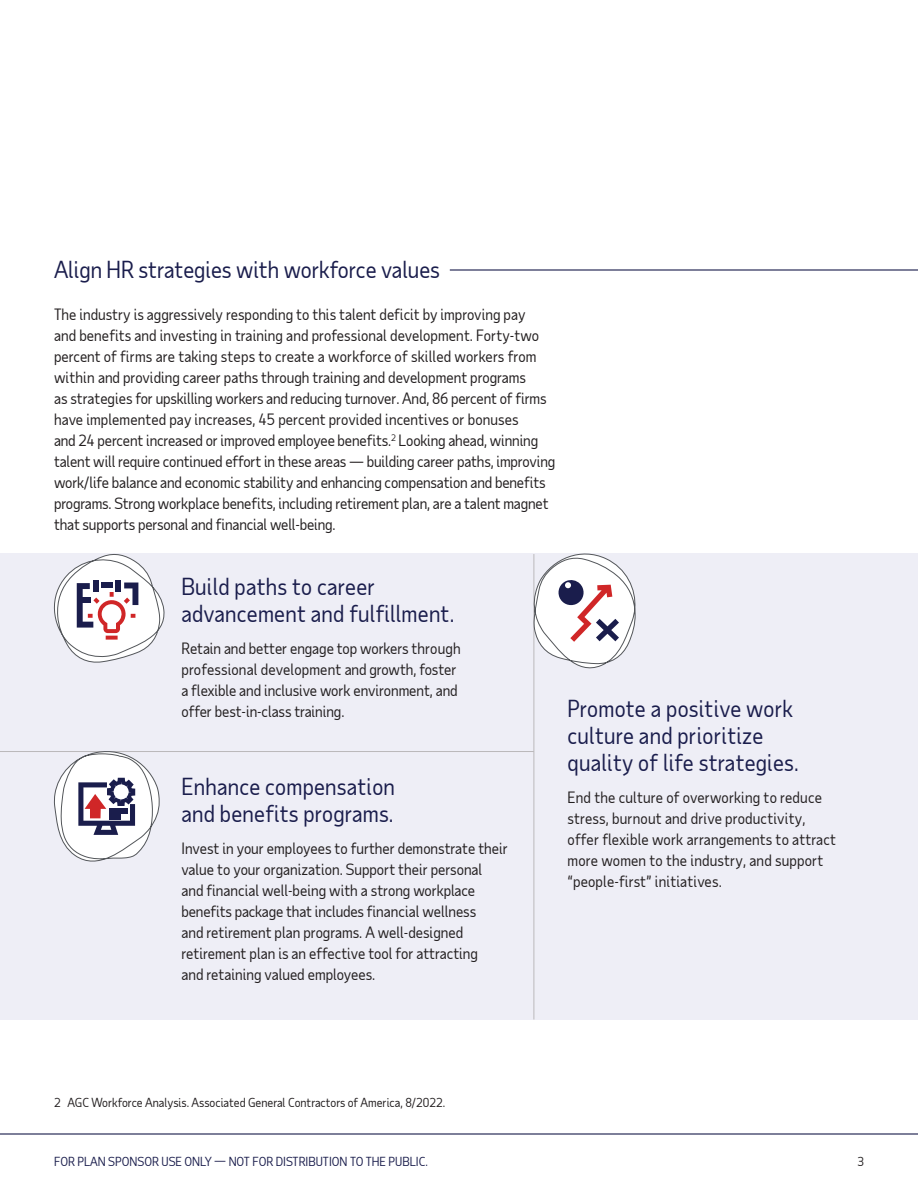
<style>
.page{position:relative;width:918px;height:1188px;background:#fff}
.page>*{position:absolute;margin:0;border:0;box-sizing:border-box;transform-origin:0 0}
._2019_-_Headlines{font:22.5px/27px "Taub Sans";letter-spacing:.01em;color:#1a1d4c}
._2019_-_Body_Copy{font:15px/21px "Taub Sans";color:#231f20}
._2019_-_Source___Footer{font:12px "Taub Sans";color:#231f20}
.t1{font:12px "Taub Sans";color:#1a1d4c}
</style>
<div class="page">
<hr style="left:0;top:1133px;width:918px;height:2px;background:#1a1d4c">
<hr style="left:450px;top:269px;width:468px;height:2px;background:#1a1d4c">
<div style="left:0;top:554px;width:918px;height:466px;background:#eeeef6"></div>
<hr style="left:534px;top:554px;width:1px;height:466px;background:#bbb9bb">
<hr style="left:0;top:751px;width:534px;height:1px;background:#bbb9bb">
<svg style="left:533px;top:553px;width:104px;height:123px"></svg>
<svg style="left:54px;top:751px;width:106px;height:111px"></svg>
<svg style="left:47px;top:553px;width:120px;height:110px"></svg>
<p class="_2019_-_Headlines" style="left:54px;top:256px;width:387px">Align HR strategies with workforce values</p>
<p class="_2019_-_Body_Copy" style="left:54px;top:303px;width:503px">The industry is aggressively responding to this talent deficit by improving pay<br>and benefits and investing in training and professional development. Forty-two percent of firms are taking steps to create a workforce of skilled workers from within and providing career paths through training and development programs<br>as strategies for upskilling workers and reducing turnover. And, 86 percent of firms have implemented pay increases, 45 percent provided incentives or bonuses<br>and 24 percent increased or improved employee benefits.<sup>2</sup> Looking ahead, winning talent will require continued effort in these areas — building career paths, improving work/life balance and economic stability and enhancing compensation and benefits programs. Strong workplace benefits, including retirement plan, are a talent magnet that supports personal and financial well-being.</p>
<p class="_2019_-_Headlines" style="left:181px;top:573px;width:274px">Build paths to career advancement and fulfillment.</p>
<p class="_2019_-_Body_Copy" style="left:181px;top:637px;width:281px">Retain and better engage top workers through professional development and growth, foster a flexible and inclusive work environment, and offer best-in-class training.</p>
<p class="_2019_-_Headlines" style="left:181px;top:772px;width:215px">Enhance compensation and benefits programs.</p>
<p class="_2019_-_Body_Copy" style="left:181px;top:837px;width:328px">Invest in your employees to further demonstrate their value to your organization. Support their personal and financial well-being with a strong workplace benefits package that includes financial wellness<br>and retirement plan programs. A well-designed retirement plan is an effective tool for attracting<br>and retaining valued employees.</p>
<p class="_2019_-_Headlines" style="left:568px;top:695px;width:233px">Promote a positive work culture and prioritize quality of life strategies.</p>
<p class="_2019_-_Body_Copy" style="left:568px;top:786px;width:270px">End the culture of overworking to reduce stress, burnout and drive productivity, offer flexible work arrangements to attract more women to the industry, and support “people-first” initiatives.</p>
<p class="_2019_-_Source___Footer" style="left:54px;top:1095px;width:393px">2 AGC Workforce Analysis. Associated General Contractors of America, 8/2022.</p>
<p class="t1" style="left:54px;top:1153px;width:375px">FOR PLAN SPONSOR USE ONLY — NOT FOR DISTRIBUTION TO THE PUBLIC.</p>
<p class="_2019_-_Source___Footer" style="left:857px;top:1154px;width:8px">3</p>
</div>
